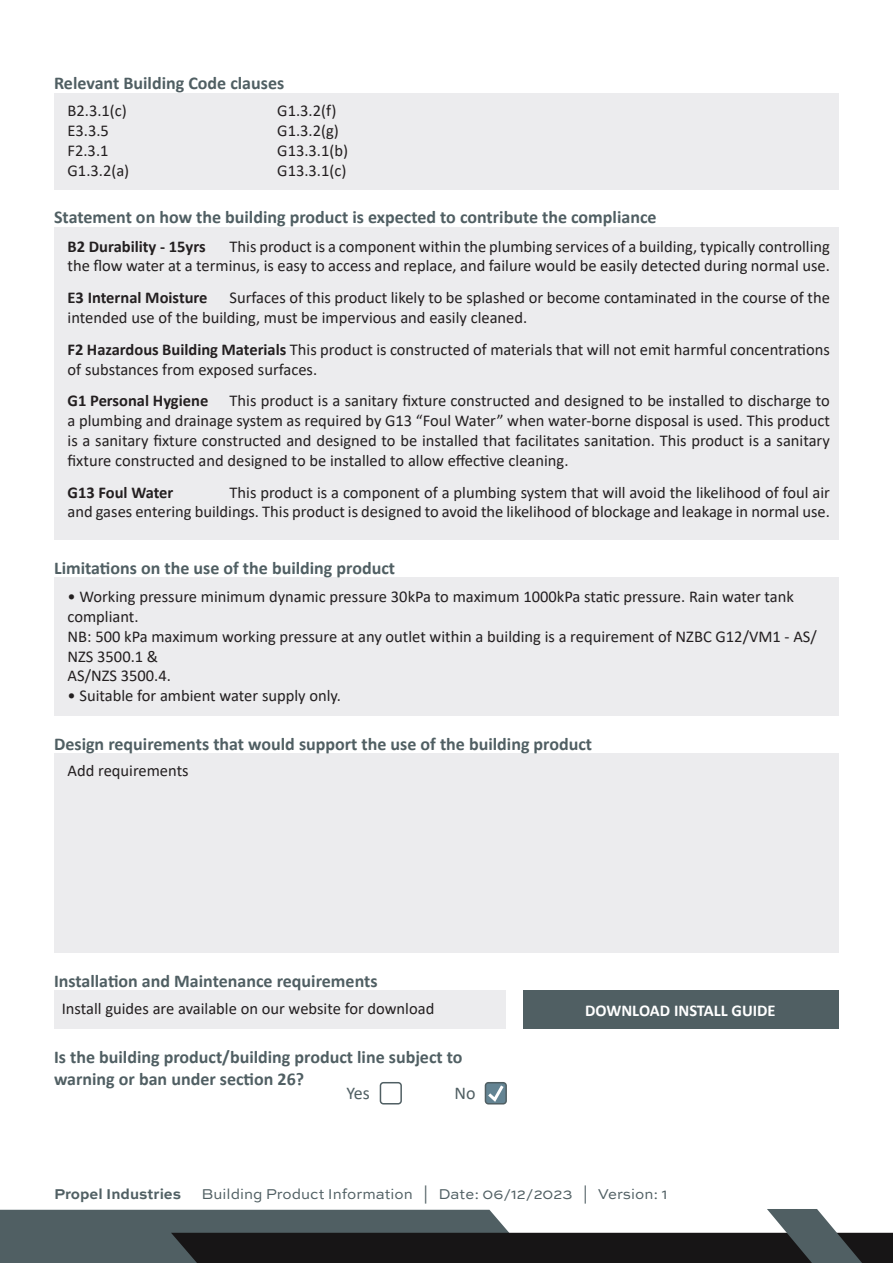
<style>
.page{position:relative;width:893px;height:1263px;background:#fff}
.page>*{position:absolute;margin:0;border:0;box-sizing:border-box;transform-origin:0 0}
.t1{font:700 18px/21.6px "Calibri";color:#505f63}
.t2{font:18px "Calibri";color:#505f63}
.t3{font:16.5px/19.8px "Calibri";color:#231f20}
.t4{font:700 16.5px "Calibri";color:#231f20}
.t5{font:700 16.5px "Calibri";color:#fff}
.t6{font:15px "Sweet Sans Pro";color:#505f63}
.t7{font:700 15px "Sweet Sans Pro";color:#505f63}
.s1{font-weight:700}
</style>
<div class="page">
<svg style="left:0;top:1209px;width:893px;height:54px"></svg>
<div style="left:54px;top:93px;width:785px;height:96px;background:#ececee"></div>
<div style="left:54px;top:577px;width:785px;height:139px;background:#ececee"></div>
<div style="left:54px;top:753px;width:785px;height:200px;background:#ececee"></div>
<div style="left:54px;top:990px;width:452px;height:39px;background:#ececee"></div>
<div style="left:524px;top:990px;width:315px;height:39px;background:#505f63"></div>
<div style="left:54px;top:227px;width:785px;height:313px;background:#ececee"></div>
<div style="left:380px;top:1082px;width:22px;height:22px;border:2px solid #505f63;border-radius:3px"></div>
<div style="left:485px;top:1082px;width:22px;height:22px;border:2px solid #505f63;border-radius:3px"></div>
<svg style="left:485px;top:1082px;width:21px;height:22px"></svg>
<p class="t1" style="left:54px;top:72px;width:232px">Relevant Building Code clauses</p>
<p class="t3" style="left:68px;top:101px;width:63px">B2.3.1(c)<br>E3.3.5<br>F2.3.1<br>G1.3.2(a)</p>
<p class="t3" style="left:277px;top:101px;width:72px">G1.3.2(f)<br>G1.3.2(g)<br>G13.3.1(b)<br>G13.3.1(c)</p>
<p class="t1" style="left:54px;top:206px;width:604px">Statement on how the building product is expected to contribute the compliance</p>
<p class="t4" style="left:68px;top:234px;width:140px">B2 Durability - 15yrs</p>
<p class="t3" style="left:68px;top:236px;width:764px;text-align:right">This product is a component within the plumbing services of a building, typically controlling<br>the flow water at a terminus, is easy to access and replace, and failure would be easily detected during normal use.</p>
<p class="t4" style="left:68px;top:286px;width:142px">E3 Internal Moisture</p>
<p class="t3" style="left:68px;top:287px;width:764px;text-indent:162px">Surfaces of this product likely to be splashed or become contaminated in the course of the intended use of the building, must be impervious and easily cleaned.</p>
<p class="t3" style="left:68px;top:339px;width:764px"><span class="s1">F2 Hazardous Building Materials</span> This product is constructed of materials that will not emit harmful concentrations of substances from exposed surfaces.</p>
<p class="t4" style="left:68px;top:389px;width:142px">G1 Personal Hygiene</p>
<p class="t3" style="left:68px;top:391px;width:764px;text-align:justify;text-indent:162px">This product is a sanitary fixture constructed and designed to be installed to discharge to a plumbing and drainage system as required by G13 “Foul Water” when water-borne disposal is used. This product is a sanitary fixture constructed and designed to be installed that facilitates sanitation. This product is a sanitary fixture constructed and designed to be installed to allow effective cleaning.</p>
<p class="t4" style="left:68px;top:480px;width:107px">G13 Foul Water</p>
<p class="t3" style="left:68px;top:482px;width:764px;text-align:right">This product is a component of a plumbing system that will avoid the likelihood of foul air<br>and gases entering buildings. This product is designed to avoid the likelihood of blockage and leakage in normal use.</p>
<p class="t1" style="left:54px;top:557px;width:343px">Limitations on the use of the building product</p>
<p class="t3" style="left:68px;top:586px;width:751px">• Working pressure minimum dynamic pressure 30kPa to maximum 1000kPa static pressure. Rain water tank compliant.<br>NB: 500 kPa maximum working pressure at any outlet within a building is a requirement of NZBC G12/VM1 - AS/ NZS 3500.1 &amp;<br>AS/NZS 3500.4.</p>
<p class="t3" style="left:68px;top:685px;width:275px">• Suitable for ambient water supply only.</p>
<p class="t1" style="left:54px;top:732px;width:540px">Design requirements that would support the use of the building product</p>
<p class="t3" style="left:68px;top:761px;width:123px">Add requirements</p>
<p class="t1" style="left:54px;top:970px;width:325px">Installation and Maintenance requirements</p>
<p class="t3" style="left:62px;top:998px;width:374px">Install guides are available on our website for download</p>
<p class="t5" style="left:585px;top:998px;width:192px">DOWNLOAD INSTALL GUIDE</p>
<p class="t1" style="left:54px;top:1046px;width:410px">Is the building product/building product line subject to warning or ban under section 26?</p>
<p class="t2" style="left:346px;top:1081px;width:25px">Yes</p>
<p class="t2" style="left:454px;top:1081px;width:23px">No</p>
<p class="t7" style="left:54px;top:1183px;width:129px">Propel Industries</p>
<p class="t6" style="left:201px;top:1184px;width:468px">Building Product Information | Date: 06/12/2023 | Version: 1</p>
</div>
